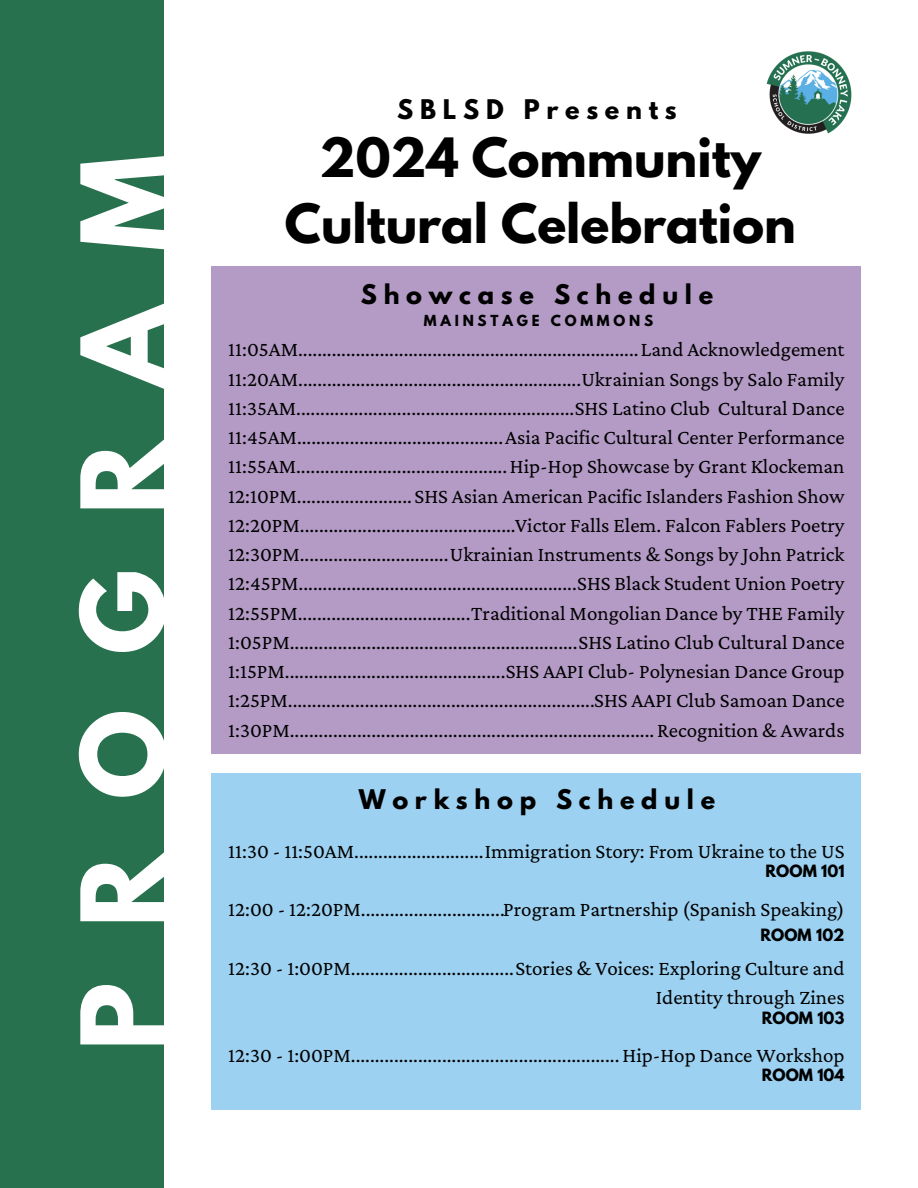
<style>
.page{position:relative;width:918px;height:1188px;background:#fff}
.page>*{position:absolute;margin:0;border:0;box-sizing:border-box;transform-origin:0 0}
.t1{font:700 102px "League Spartan";color:#fff}
.t2{font:700 48px/66.3px "League Spartan";color:#000;text-align:center}
.t3{font:700 24px "League Spartan";letter-spacing:.28em;color:#000}
.t4{font:21px/29.2px "Crimson Pro";color:#000;text-align:justify}
.t5{font:700 15px "League Spartan";letter-spacing:.005em;color:#000}
.t6{font:700 13.5px "League Spartan";letter-spacing:.28em;color:#000}
</style>
<div class="page">
<div style="left:0;top:0;width:163px;height:1188px;background:#28714e"></div>
<img style="left:766px;top:51px;width:86px;height:83px">
<div style="left:211px;top:266px;width:649px;height:488px;background:#b49bc6"></div>
<div style="left:211px;top:773px;width:649px;height:336px;background:#9cd1f1"></div>
<p class="t1" style="left:73px;top:1051px;width:898px;rotate:-90deg">PROGRAM</p>
<h2 class="t3" style="left:397px;top:98px;width:281px">SBLSD Presents</h2>
<h2 class="t2" style="left:285px;top:130px;width:512px">2024 Community<br>Cultural Celebration</h2>
<h3 class="t3" style="left:361px;top:282px;width:354px">Showcase Schedule</h3>
<h3 class="t6" style="left:424px;top:314px;width:231px">MAINSTAGE COMMONS</h3>
<h4 class="t4" style="left:228px;top:335px;width:618px">11:05AM.......................................................................Land Acknowledgement 11:20AM...........................................................Ukrainian Songs by Salo Family 11:35AM..........................................................SHS Latino Club Cultural Dance 11:45AM...........................................Asia Pacific Cultural Center Performance 11:55AM............................................Hip-Hop Showcase by Grant Klockeman 12:10PM........................SHS Asian American Pacific Islanders Fashion Show 12:20PM.............................................Victor Falls Elem. Falcon Fablers Poetry 12:30PM...............................Ukrainian Instruments &amp; Songs by John Patrick 12:45PM..........................................................SHS Black Student Union Poetry 12:55PM....................................Traditional Mongolian Dance by THE Family 1:05PM............................................................SHS Latino Club Cultural Dance 1:15PM..............................................SHS AAPI Club- Polynesian Dance Group 1:25PM................................................................SHS AAPI Club Samoan Dance 1:30PM............................................................................Recognition &amp; Awards</h4>
<h3 class="t3" style="left:359px;top:787px;width:358px">Workshop Schedule</h3>
<h4 class="t4" style="left:228px;top:836px;width:618px">11:30 - 11:50AM...........................Immigration Story: From Ukraine to the US</h4>
<h4 class="t4" style="left:228px;top:894px;width:618px">12:00 - 12:20PM..............................Program Partnership (Spanish Speaking)</h4>
<h4 class="t4" style="left:228px;top:953px;width:618px;text-align:right">12:30 - 1:00PM..................................Stories &amp; Voices: Exploring Culture and<br>Identity through Zines</h4>
<h4 class="t4" style="left:228px;top:1040px;width:618px">12:30 - 1:00PM........................................................Hip-Hop Dance Workshop</h4>
<p class="t5" style="left:765px;top:863px;width:81px">ROOM 101</p>
<p class="t5" style="left:760px;top:928px;width:86px">ROOM 102</p>
<p class="t5" style="left:762px;top:1011px;width:84px">ROOM 103</p>
<p class="t5" style="left:762px;top:1068px;width:84px">ROOM 104</p>
</div>
